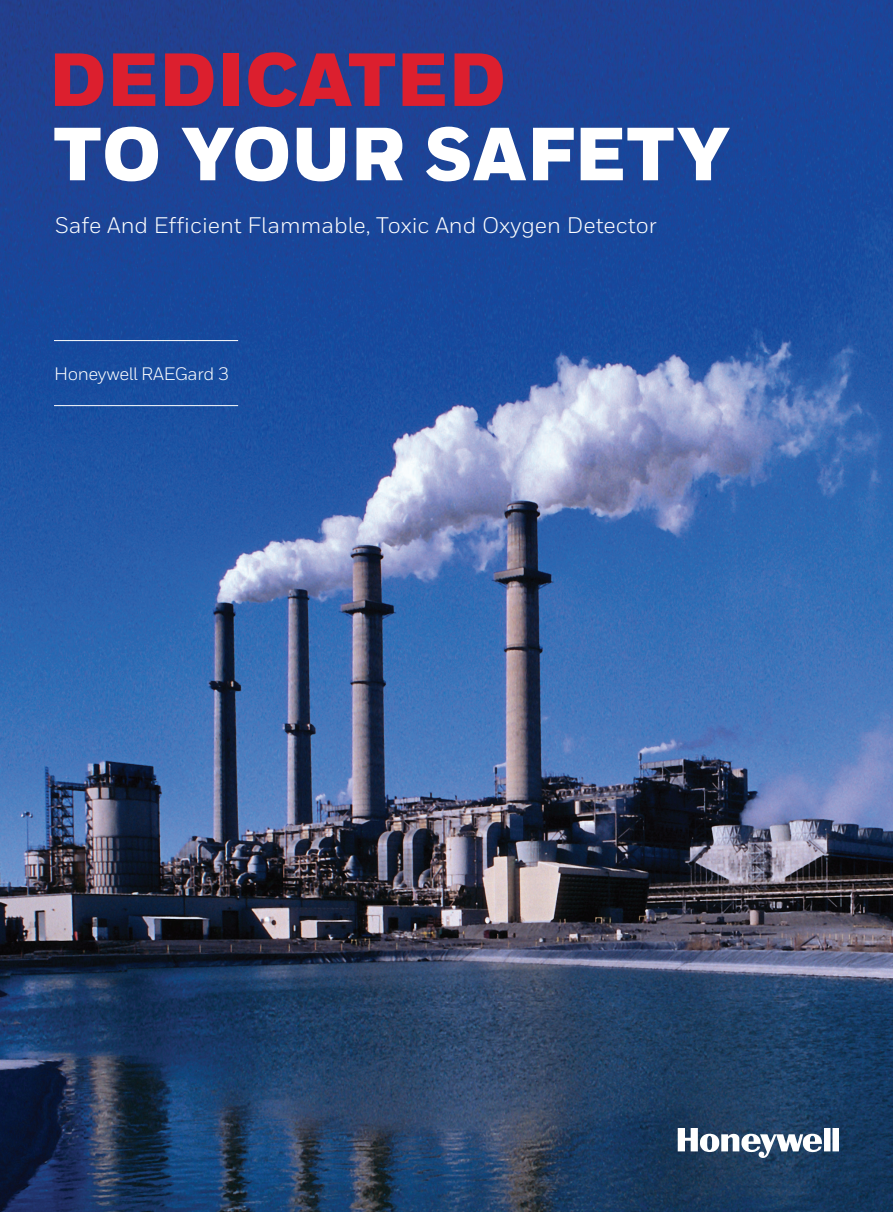
<style>
.page{position:relative;width:893px;height:1212px;background:#fff}
.page>*{position:absolute;margin:0;border:0;box-sizing:border-box;transform-origin:0 0}
.t1{font:900 75px "Honeywell Sans";color:#fff}
.t2{font:900 75px "Honeywell Sans";color:#dc1f2e}
.t3{font:22.5px "Honeywell Sans";color:#fff}
.t4{font:18px "Honeywell Sans";letter-spacing:-.02em;color:#fff}
</style>
<div class="page">
<img style="left:0;top:0;width:893px;height:1212px">
<svg style="left:678px;top:1128px;width:161px;height:30px"></svg>
<hr style="left:54px;top:340px;width:184px;height:1px;background:#fff">
<hr style="left:54px;top:405px;width:184px;height:1px;background:#fff">
<h1 class="t2" style="left:49px;top:34px;width:459px">DEDICATED</h1>
<h1 class="t1" style="left:53px;top:108px;width:679px">TO YOUR SAFETY</h1>
<p class="t3" style="left:55px;top:212px;width:603px">Safe And Efficient Flammable, Toxic And Oxygen Detector</p>
<p class="t4" style="left:54px;top:363px;width:176px">Honeywell RAEGard 3</p>
</div>
